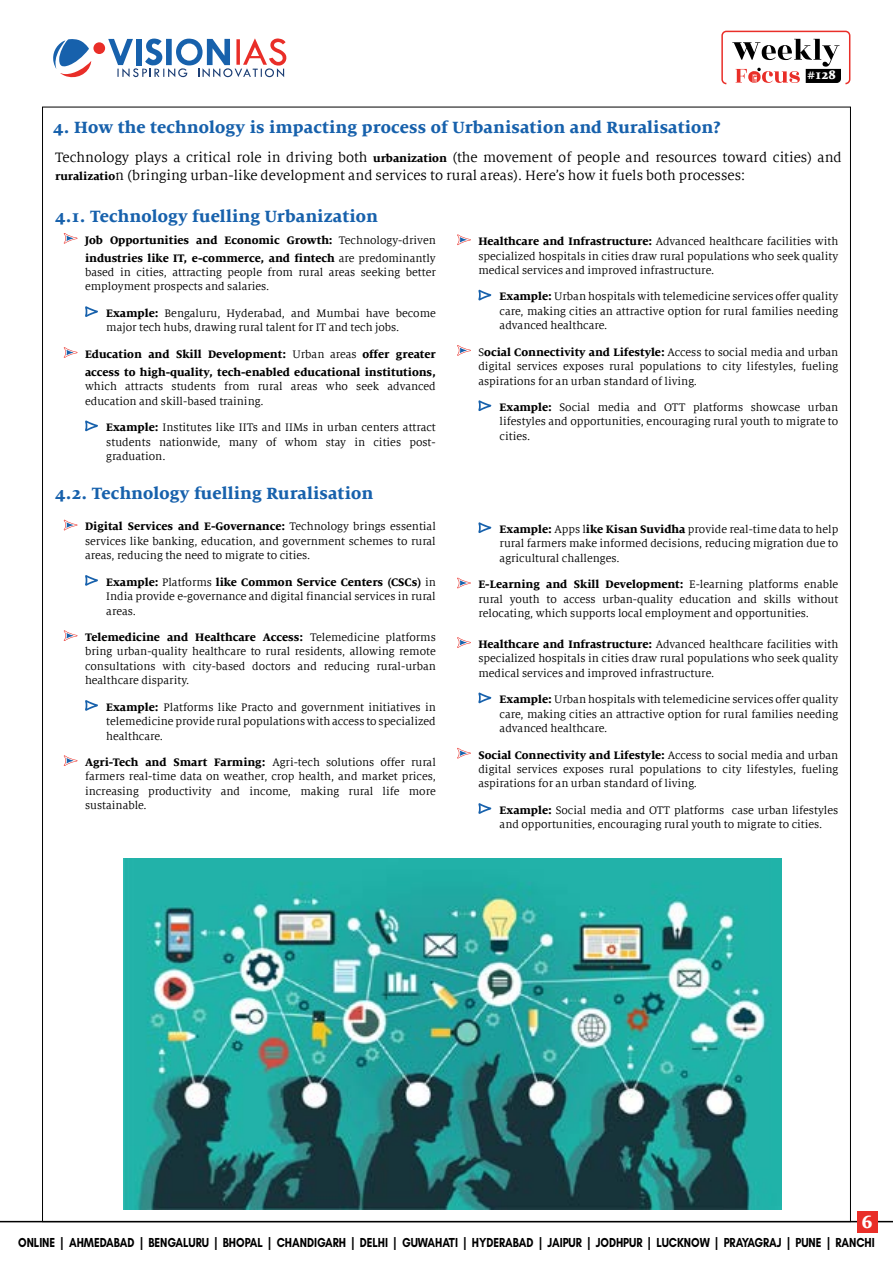
<style>
.page{position:relative;width:893px;height:1263px;background:#fff}
.page>*{position:absolute;margin:0;border:0;box-sizing:border-box;transform-origin:0 0}
.t1{font:800 19.5px "Milo Serif Web W04";color:#fff}
.t2{font:800 18px "Milo Serif Web W04";letter-spacing:.01em;color:#1761ac}
.t3{font:15px/18px "Milo Serif Web W04";color:#000}
.t4{font:800 13.5px "Milo Serif Web W04";color:#fff}
.t5{font:700 13.35px "Glacial Indifference";letter-spacing:-.005em;color:#000;scale:.84 1}
.t6{font:12px/14.4px "Milo Serif Web W04";color:#000;text-align:justify}
.t7{font:800 12px/18px "Milo Serif Web W04";color:#000}
.s1{font-weight:800;font-size:12px}
.s2{font-weight:400}
.s3{font-weight:800}
</style>
<div class="page">
<hr style="left:0;top:1221px;width:893px;height:1px;background:#000">
<div style="left:858px;top:1211px;width:20px;height:22px;background:#e92e28"></div>
<svg style="left:64px;top:233px;width:13px;height:11px"></svg>
<svg style="left:85px;top:306px;width:13px;height:11px"></svg>
<svg style="left:64px;top:347px;width:13px;height:11px"></svg>
<svg style="left:85px;top:420px;width:13px;height:11px"></svg>
<svg style="left:64px;top:520px;width:13px;height:10px"></svg>
<svg style="left:85px;top:575px;width:13px;height:11px"></svg>
<svg style="left:64px;top:630px;width:13px;height:11px"></svg>
<svg style="left:85px;top:700px;width:13px;height:11px"></svg>
<svg style="left:64px;top:755px;width:13px;height:11px"></svg>
<svg style="left:457px;top:234px;width:14px;height:11px"></svg>
<svg style="left:478px;top:290px;width:13px;height:10px"></svg>
<svg style="left:457px;top:345px;width:14px;height:11px"></svg>
<svg style="left:478px;top:400px;width:13px;height:11px"></svg>
<svg style="left:478px;top:522px;width:13px;height:11px"></svg>
<svg style="left:457px;top:578px;width:14px;height:10px"></svg>
<svg style="left:457px;top:637px;width:14px;height:11px"></svg>
<svg style="left:478px;top:692px;width:13px;height:11px"></svg>
<svg style="left:457px;top:748px;width:14px;height:11px"></svg>
<svg style="left:478px;top:803px;width:13px;height:11px"></svg>
<img style="left:124px;top:858px;width:657px;height:352px">
<svg style="left:53px;top:39px;width:38px;height:39px"></svg>
<svg style="left:108px;top:38px;width:179px;height:40px"></svg>
<div style="left:93px;top:42px;width:12px;height:12px;background:#e92e28;border-radius:50%"></div>
<div style="left:721px;top:31px;width:129px;height:53px;border:2px solid #e92e28;border-radius:4px"></div>
<svg style="left:732px;top:39px;width:109px;height:44px"></svg>
<h2 class="t2" style="left:53px;top:117px;width:669px">4. How the technology is impacting process of Urbanisation and Ruralisation?</h2>
<p class="t4" style="left:807px;top:67px;width:30px">#128</p>
<p class="t3" style="left:55px;top:148px;width:788px">Technology plays a critical role in driving both <span class="s1">urbanization</span> (the movement of people and resources toward cities) and <span class="s1">ruralizatio</span>n (bringing urban-like development and services to rural areas). Here’s how it fuels both processes:</p>
<h2 class="t2" style="left:55px;top:205px;width:324px">4.1. Technology fuelling Urbanization</h2>
<p class="t7" style="left:85px;top:231px;width:352px">Job Opportunities and Economic Growth: <span class="s2">Technology-driven </span>industries like IT, e-commerce, and fintech <span class="s2">are predominantly</span></p>
<p class="t6" style="left:85px;top:265px;width:352px">based in cities, attracting people from rural areas seeking better employment prospects and salaries.</p>
<p class="t6" style="left:106px;top:306px;width:331px"><span class="s3">Example:</span> Bengaluru, Hyderabad, and Mumbai have become major tech hubs, drawing rural talent for IT and tech jobs.</p>
<p class="t7" style="left:85px;top:345px;width:352px">Education and Skill Development: <span class="s2">Urban areas</span> offer greater access to high-quality, tech-enabled educational institutions,</p>
<p class="t6" style="left:85px;top:379px;width:352px">which attracts students from rural areas who seek advanced education and skill-based training.</p>
<p class="t6" style="left:106px;top:420px;width:331px"><span class="s3">Example:</span> Institutes like IITs and IIMs in urban centers attract students nationwide, many of whom stay in cities post&shy;graduation.</p>
<h2 class="t2" style="left:55px;top:482px;width:320px">4.2. Technology fuelling Ruralisation</h2>
<p class="t6" style="left:85px;top:519px;width:352px"><span class="s3">Digital Services and E-Governance:</span> Technology brings essential services like banking, education, and government schemes to rural areas, reducing the need to migrate to cities.</p>
<p class="t6" style="left:106px;top:575px;width:331px"><span class="s3">Example:</span> Platforms <span class="s3">like Common Service Centers (CSCs)</span> in India provide e-governance and digital financial services in rural areas.</p>
<p class="t6" style="left:85px;top:630px;width:352px"><span class="s3">Telemedicine and Healthcare Access:</span> Telemedicine platforms bring urban-quality healthcare to rural residents, allowing remote consultations with city-based doctors and reducing rural-urban healthcare disparity.</p>
<p class="t6" style="left:106px;top:700px;width:331px"><span class="s3">Example:</span> Platforms like Practo and government initiatives in telemedicine provide rural populations with access to specialized healthcare.</p>
<p class="t6" style="left:85px;top:755px;width:352px"><span class="s3">Agri-Tech and Smart Farming:</span> Agri-tech solutions offer rural farmers real-time data on weather, crop health, and market prices, increasing productivity and income, making rural life more sustainable.</p>
<p class="t6" style="left:478px;top:234px;width:361px"><span class="s3">Healthcare and Infrastructure:</span> Advanced healthcare facilities with specialized hospitals in cities draw rural populations who seek quality medical services and improved infrastructure.</p>
<p class="t6" style="left:500px;top:289px;width:340px"><span class="s3">Example:</span> Urban hospitals with telemedicine services offer quality care, making cities an attractive option for rural families needing advanced healthcare.</p>
<p class="t6" style="left:478px;top:345px;width:361px">S<span class="s3">ocial Connectivity and Lifestyle:</span> Access to social media and urban digital services exposes rural populations to city lifestyles, fueling aspirations for an urban standard of living.</p>
<p class="t6" style="left:500px;top:400px;width:340px"><span class="s3">Example:</span> Social media and OTT platforms showcase urban lifestyles and opportunities, encouraging rural youth to migrate to cities.</p>
<p class="t6" style="left:500px;top:522px;width:340px"><span class="s3">Example:</span> Apps l<span class="s3">ike Kisan Suvidha</span> provide real-time data to help rural farmers make informed decisions, reducing migration due to agricultural challenges.</p>
<p class="t6" style="left:478px;top:577px;width:361px"><span class="s3">E-Learning and Skill Development:</span> E-learning platforms enable rural youth to access urban-quality education and skills without relocating, which supports local employment and opportunities.</p>
<p class="t6" style="left:478px;top:637px;width:361px"><span class="s3">Healthcare and Infrastructure:</span> Advanced healthcare facilities with specialized hospitals in cities draw rural populations who seek quality medical services and improved infrastructure.</p>
<p class="t6" style="left:500px;top:692px;width:340px"><span class="s3">Example:</span> Urban hospitals with telemedicine services offer quality care, making cities an attractive option for rural families needing advanced healthcare.</p>
<p class="t6" style="left:478px;top:748px;width:361px"><span class="s3">Social Connectivity and Lifestyle:</span> Access to social media and urban digital services exposes rural populations to city lifestyles, fueling aspirations for an urban standard of living.</p>
<p class="t6" style="left:500px;top:803px;width:340px"><span class="s3">Example:</span> Social media and OTT platforms case urban lifestyles and opportunities, encouraging rural youth to migrate to cities.</p>
<h1 class="t1" style="left:862px;top:1210px;width:13px">6</h1>
<p class="t5" style="left:18px;top:1234px;width:1021px">ONLINE | AHMEDABAD | BENGALURU | BHOPAL | CHANDIGARH | DELHI | GUWAHATI | HYDERABAD | JAIPUR | JODHPUR | LUCKNOW | PRAYAGRAJ | PUNE | RANCHI</p>
</div>
